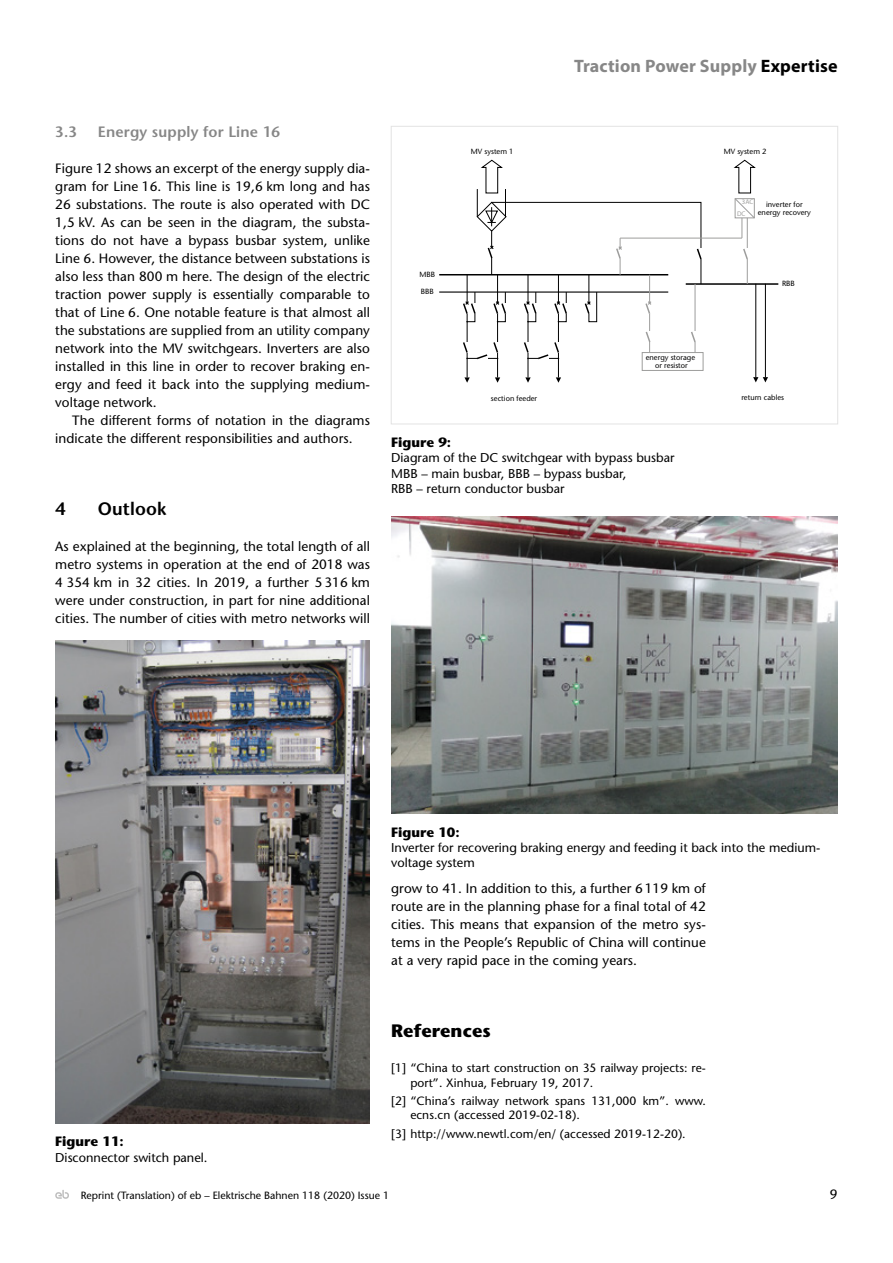
<style>
.page{position:relative;width:893px;height:1263px;background:#fff}
.page>*{position:absolute;margin:0;border:0;box-sizing:border-box;transform-origin:0 0}
.t1{font:700 18px "Myriad Pro";letter-spacing:.01em;color:#878787}
.t2{font:700 18px "Stone Sans Std";letter-spacing:.005em;color:#000}
.t3{font:600 18px "Stone Sans Std";letter-spacing:.01em;color:#000}
.t4{font:600 15px "Stone Sans Std";letter-spacing:.01em;color:#878787}
.t5{font:500 13.5px/18px "Stone Sans Std";letter-spacing:.005em;color:#000;text-align:justify}
.t6{font:700 13.5px "Stone Sans Std";color:#000}
.t7{font:500 12.75px/15.5px "Stone Sans Std";color:#000}
.t8{font:500 12px/14.2px "Stone Sans Std";letter-spacing:.005em;color:#000}
.t9{font:500 10.5px "Stone Sans Std";color:#000}
.t10{font:500 7.5px/7.5px "Stone Sans Std";color:#000;text-align:center}
.t11{font:6.75px "Myriad Pro";color:#9d9d9c}
.s1{color:#000}
</style>
<div class="page">
<svg style="left:55px;top:1190px;width:14px;height:9px"></svg>
<hr style="left:439px;top:274px;width:229px;height:1px;background:#000">
<hr style="left:439px;top:291px;width:229px;height:2px;background:#000">
<hr style="left:686px;top:283px;width:92px;height:2px;background:#000">
<hr style="left:467px;top:275px;width:1px;height:102px;background:#000">
<svg style="left:463px;top:341px;width:6px;height:18px"></svg>
<hr style="left:497px;top:275px;width:1px;height:102px;background:#000">
<hr style="left:528px;top:275px;width:1px;height:102px;background:#000">
<hr style="left:558px;top:275px;width:1px;height:102px;background:#000">
<hr style="left:649px;top:275px;width:1px;height:78px;background:#9d9d9c">
<hr style="left:467px;top:358px;width:31px;height:1px;background:#000">
<hr style="left:528px;top:358px;width:31px;height:1px;background:#000">
<svg style="left:524px;top:341px;width:6px;height:18px"></svg>
<svg style="left:645px;top:330px;width:6px;height:14px"></svg>
<svg style="left:475px;top:341px;width:24px;height:19px"></svg>
<svg style="left:536px;top:341px;width:24px;height:19px"></svg>
<svg style="left:464px;top:377px;width:6px;height:6px"></svg>
<svg style="left:495px;top:377px;width:5px;height:6px"></svg>
<svg style="left:525px;top:377px;width:6px;height:6px"></svg>
<svg style="left:556px;top:377px;width:5px;height:6px"></svg>
<svg style="left:753px;top:377px;width:15px;height:5px"></svg>
<hr style="left:765px;top:284px;width:1px;height:93px;background:#000">
<hr style="left:755px;top:284px;width:1px;height:93px;background:#000">
<hr style="left:695px;top:284px;width:1px;height:69px;background:#9d9d9c">
<div style="left:642px;top:352px;width:61px;height:19px;border:1px solid #9d9d9c"></div>
<svg style="left:691px;top:330px;width:5px;height:14px"></svg>
<hr style="left:620px;top:238px;width:122px;height:1px;background:#9d9d9c">
<hr style="left:747px;top:218px;width:1px;height:66px;background:#9d9d9c">
<svg style="left:733px;top:159px;width:23px;height:79px"></svg>
<svg style="left:462px;top:159px;width:241px;height:163px"></svg>
<svg style="left:743px;top:247px;width:5px;height:14px"></svg>
<div style="left:391px;top:126px;width:447px;height:298px;border:1px solid #e3e3e3"></div>
<img style="left:391px;top:516px;width:447px;height:298px">
<img style="left:55px;top:641px;width:315px;height:483px">
<p class="t4" style="left:55px;top:122px;width:23px">3.3</p>
<p class="t4" style="left:98px;top:122px;width:184px">Energy supply for Line 16</p>
<p class="t5" style="left:55px;top:159px;width:316px">Figure 12 shows an excerpt of the energy supply dia-</p>
<p class="t5" style="left:55px;top:177px;width:316px">gram for Line 16. This line is 19,6 km long and has</p>
<p class="t5" style="left:55px;top:195px;width:316px">26 substations. The route is also operated with DC</p>
<p class="t5" style="left:55px;top:213px;width:316px">1,5 kV. As can be seen in the diagram, the substa-</p>
<p class="t5" style="left:55px;top:231px;width:316px">tions do not have a bypass busbar system, unlike</p>
<p class="t5" style="left:55px;top:249px;width:316px">Line 6. However, the distance between substations is</p>
<p class="t5" style="left:55px;top:267px;width:316px">also less than 800 m here. The design of the electric</p>
<p class="t5" style="left:55px;top:285px;width:316px">traction power supply is essentially comparable to</p>
<p class="t5" style="left:55px;top:303px;width:316px">that of Line 6. One notable feature is that almost all</p>
<p class="t5" style="left:55px;top:321px;width:316px">the substations are supplied from an utility company</p>
<p class="t5" style="left:55px;top:339px;width:316px">network into the MV switchgears. Inverters are also</p>
<p class="t5" style="left:55px;top:357px;width:316px">installed in this line in order to recover braking en-</p>
<p class="t5" style="left:55px;top:375px;width:316px">ergy and feed it back into the supplying medium-</p>
<p class="t5" style="left:55px;top:393px;width:103px">voltage network.</p>
<p class="t5" style="left:72px;top:411px;width:299px">The different forms of notation in the diagrams</p>
<p class="t5" style="left:55px;top:429px;width:299px">indicate the different responsibilities and authors.</p>
<p class="t3" style="left:55px;top:498px;width:12px">4</p>
<p class="t3" style="left:98px;top:498px;width:70px">Outlook</p>
<p class="t5" style="left:55px;top:537px;width:316px">As explained at the beginning, the total length of all metro systems in operation at the end of 2018 was 4 354 km in 32 cities. In 2019, a further 5316 km were under construction, in part for nine additional cities. The number of cities with metro networks will</p>
<p class="t1" style="left:574px;top:54px;width:265px">Traction Power Supply <span class="s1">Expertise</span></p>
<p class="t10" style="left:471px;top:148px;width:44px">MV system 1</p>
<p class="t10" style="left:724px;top:148px;width:44px">MV system 2</p>
<p class="t10" style="left:419px;top:271px;width:17px">MBB</p>
<p class="t10" style="left:421px;top:288px;width:14px">BBB</p>
<p class="t11" style="left:742px;top:198px;width:13px">3AC</p>
<p class="t10" style="left:758px;top:201px;width:55px">inverter for energy recovery</p>
<p class="t11" style="left:737px;top:209px;width:10px">DC</p>
<p class="t10" style="left:646px;top:354px;width:51px">energy storage or resistor</p>
<p class="t10" style="left:782px;top:280px;width:14px">RBB</p>
<p class="t10" style="left:491px;top:394px;width:48px">section feeder</p>
<p class="t10" style="left:741px;top:394px;width:44px">return cables</p>
<p class="t6" style="left:391px;top:434px;width:61px">Figure 9:</p>
<p class="t7" style="left:391px;top:450px;width:285px">Diagram of the DC switchgear with bypass busbar<br>MBB – main busbar, BBB – bypass busbar,<br>RBB – return conductor busbar</p>
<p class="t6" style="left:55px;top:1134px;width:70px">Figure 11:</p>
<p class="t7" style="left:55px;top:1150px;width:154px">Disconnector switch panel.</p>
<p class="t6" style="left:391px;top:824px;width:70px">Figure 10:</p>
<p class="t7" style="left:391px;top:840px;width:431px">Inverter for recovering braking energy and feeding it back into the medium&shy;voltage system</p>
<p class="t5" style="left:391px;top:879px;width:316px">grow to 41. In addition to this, a further 6119 km of route are in the planning phase for a final total of 42 cities. This means that expansion of the metro sys&shy;tems in the People’s Republic of China will continue at a very rapid pace in the coming years.</p>
<p class="t2" style="left:391px;top:1020px;width:101px">References</p>
<p class="t8" style="left:410px;top:1061px;width:297px;text-indent:-19px">[1] “China to start construction on 35 railway projects: re&shy;port”. Xinhua, February 19, 2017.</p>
<p class="t8" style="left:410px;top:1094px;width:297px;text-indent:-19px">[2] “China’s railway network spans 131,000 km”. www. ecns.cn (accessed 2019-02-18).</p>
<p class="t8" style="left:391px;top:1126px;width:296px">[3] http://www.newtl.com/en/ (accessed 2019-12-20).</p>
<p class="t9" style="left:81px;top:1189px;width:310px">Reprint (Translation) of eb – Elektrische Bahnen 118 (2020) Issue 1</p>
<p class="t5" style="left:830px;top:1185px;width:9px">9</p>
</div>
